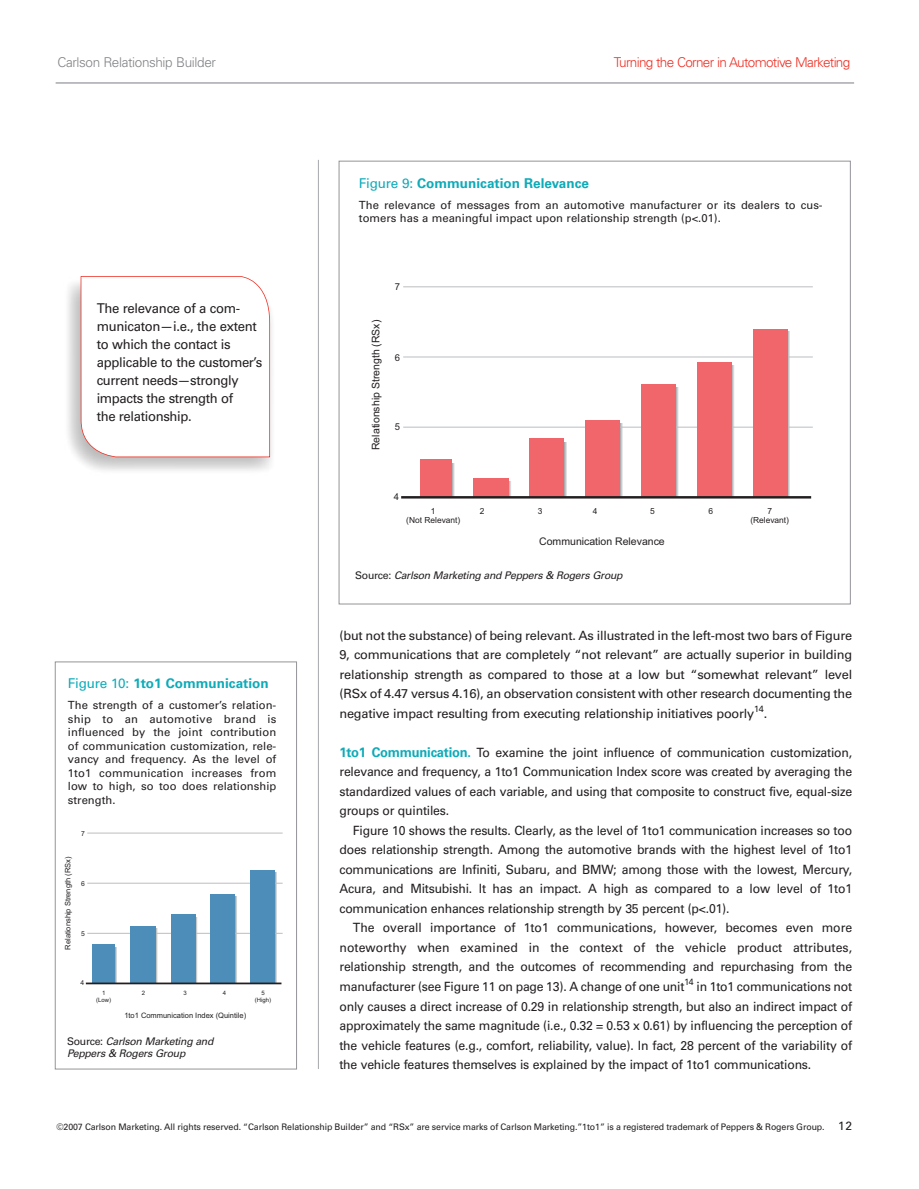
<style>
.page{position:relative;width:919px;height:1189px;background:#fff}
.page>*{position:absolute;margin:0;border:0;box-sizing:border-box;transform-origin:0 0}
.t1{font:13.5px/18px "Univers";letter-spacing:-.02em;color:#231f20}
.t2{font:700 13.5px "Univers";color:#0eabb9}
.t3{font:300 13.5px "Univers";letter-spacing:-.05em;color:#ee2e22}
.t4{font:300 13.5px "Univers";letter-spacing:-.03em;color:#808285}
.t5{font:12.75px/19.5px "Univers";letter-spacing:-.015em;color:#231f20;text-align:justify;scale:.96 1}
.t6{font:12.75px/19.5px "Univers";letter-spacing:-.015em;color:#231f20;text-align:justify}
.t7{font:11.25px/13.5px "Univers";color:#231f20}
.t8{font:italic 10.5px/12px "Univers";color:#231f20}
.t9{font:10.5px "Arial";color:#231f20}
.t10{font:9.45px "Arial";color:#231f20}
.t11{font:9px "Univers";letter-spacing:-.01em;color:#231f20}
.t12{font:9px "Univers";letter-spacing:-.01em;color:#231f20;scale:.96 1}
.t13{font:8.4px/9.4px "Arial";color:#231f20;text-align:center}
.t14{font:7.5px "Arial";color:#231f20}
.t15{font:6.75px "Arial";color:#231f20}
.t16{font:6px/6.8px "Arial";color:#231f20;text-align:center}
.s1{font-weight:400}
.s2{font-style:normal}
.s3{font-weight:700;font-size:13.5px;color:#0eabb9}
.s4{font-size:12px}
</style>
<div class="page">
<hr style="left:56px;top:82px;width:797px;height:2px;background:#a8a9ad">
<hr style="left:318px;top:160px;width:1px;height:908px;background:#a8a9ad">
<hr style="left:403px;top:286px;width:409px;height:1px;background:#bcbdc0">
<hr style="left:403px;top:426px;width:409px;height:1px;background:#bcbdc0">
<hr style="left:403px;top:356px;width:409px;height:1px;background:#bcbdc0">
<div style="left:585px;top:420px;width:34px;height:76px;background:#f1666a"></div>
<div style="left:420px;top:459px;width:31px;height:37px;background:#f1666a"></div>
<div style="left:473px;top:478px;width:35px;height:18px;background:#f1666a"></div>
<div style="left:529px;top:438px;width:35px;height:58px;background:#f1666a"></div>
<div style="left:641px;top:384px;width:34px;height:112px;background:#f1666a"></div>
<div style="left:696px;top:362px;width:35px;height:134px;background:#f1666a"></div>
<div style="left:752px;top:328px;width:34px;height:168px;background:#f1666a"></div>
<hr style="left:401px;top:496px;width:409px;height:2px;background:#231f20">
<div style="left:55px;top:661px;width:242px;height:408px;border:1px solid #939598"></div>
<hr style="left:87px;top:832px;width:195px;height:1px;background:#bcbdc0">
<hr style="left:87px;top:932px;width:195px;height:1px;background:#bcbdc0">
<hr style="left:87px;top:882px;width:195px;height:1px;background:#bcbdc0">
<div style="left:210px;top:894px;width:25px;height:88px;background:#4d8db9"></div>
<div style="left:92px;top:944px;width:23px;height:38px;background:#4d8db9"></div>
<div style="left:130px;top:926px;width:25px;height:56px;background:#4d8db9"></div>
<div style="left:171px;top:914px;width:24px;height:68px;background:#4d8db9"></div>
<div style="left:250px;top:870px;width:25px;height:112px;background:#4d8db9"></div>
<hr style="left:86px;top:982px;width:195px;height:2px;background:#231f20">
<img style="left:68px;top:276px;width:204px;height:195px">
<svg style="left:81px;top:276px;width:189px;height:181px"></svg>
<p class="t4" style="left:57px;top:57px;width:160px">Carlson Relationship Builder</p>
<p class="t3" style="left:613px;top:57px;width:238px">Turning the Corner in Automotive Marketing</p>
<p class="t2" style="left:359px;top:178px;width:231px"><span class="s1">Figure 9:</span> Communication Relevance</p>
<p class="t7" style="left:359px;top:199px;width:465px">The relevance of messages from an automotive manufacturer or its dealers to cus&shy;tomers has a meaningful impact upon relationship strength (p&lt;.01).</p>
<p class="t1" style="left:97px;top:300px;width:167px">The relevance of a com&shy;municaton—i.e., the extent to which the contact is applicable to the customer’s current needs—strongly impacts the strength of<br>the relationship.</p>
<p class="t2" style="left:68px;top:678px;width:202px"><span class="s1">Figure 10:</span> 1to1 Communication</p>
<p class="t7" style="left:68px;top:699px;width:210px;text-align:justify">The strength of a customer’s relation&shy;ship to an automotive brand is influenced by the joint contribution of communication customization, rele&shy;vancy and frequency. As the level of 1to1 communication increases from low to high, so too does relationship strength.</p>
<p class="t14" style="left:65px;top:949px;width:94px;rotate:-90deg">Relationship Strength (RSx)</p>
<p class="t15" style="left:81px;top:830px;width:5px">7</p>
<p class="t15" style="left:81px;top:880px;width:5px">6</p>
<p class="t15" style="left:81px;top:930px;width:5px">5</p>
<p class="t15" style="left:80px;top:980px;width:5px">4</p>
<p class="t16" style="left:96px;top:990px;width:16px">1 (Low)</p>
<p class="t16" style="left:142px;top:990px;width:5px">2</p>
<p class="t16" style="left:183px;top:990px;width:5px">3</p>
<p class="t16" style="left:222px;top:990px;width:5px">4</p>
<p class="t16" style="left:255px;top:990px;width:18px">5 (High)</p>
<p class="t14" style="left:124px;top:1011px;width:123px">1to1 Communication Index (Quintile)</p>
<p class="t8" style="left:67px;top:1035px;width:150px"><span class="s2">S o u r c e :</span> Carlson Marketing and<br>Peppers &amp; Rogers Group</p>
<p class="t9" style="left:372px;top:450px;width:132px;rotate:-90deg">Relationship Strength (RSx)</p>
<p class="t10" style="left:394px;top:283px;width:7px">7</p>
<p class="t10" style="left:394px;top:354px;width:7px">6</p>
<p class="t10" style="left:394px;top:423px;width:7px">5</p>
<p class="t10" style="left:393px;top:493px;width:7px">4</p>
<p class="t13" style="left:406px;top:507px;width:56px">1<br>(Not Relevant)</p>
<p class="t13" style="left:479px;top:507px;width:6px">2</p>
<p class="t13" style="left:537px;top:507px;width:6px">3</p>
<p class="t13" style="left:592px;top:507px;width:6px">4</p>
<p class="t13" style="left:650px;top:507px;width:6px">5</p>
<p class="t13" style="left:708px;top:507px;width:6px">6</p>
<p class="t13" style="left:750px;top:507px;width:40px">7 (Relevant)</p>
<p class="t9" style="left:539px;top:537px;width:127px">Communication Relevance</p>
<p class="t8" style="left:355px;top:569px;width:271px"><span class="s2">S o u r c e :</span> Carlson Marketing and Peppers &amp; Rogers Group</p>
<p class="t6" style="left:339px;top:626px;width:514px">(but not the substance) of being relevant. As illustrated in the left-most two bars of Figure 9, communications that are completely “not relevant” are actually superior in building relationship strength as compared to those at a low but “somewhat relevant” level (RSx of 4.47 versus 4.16), an observation consistent with other research documenting the negative impact resulting from executing relationship initiatives poorly</p>
<p class="t11" style="left:753px;top:705px;width:11px">14</p>
<p class="t6" style="left:763px;top:704px;width:5px">.</p>
<p class="t5" style="left:339px;top:743px;width:535px"><span class="s3">1to1 Communication.</span> To examine the joint influence of communication customization, relevance and frequency, a 1to1 Communication Index score was created by averaging the standardized values of each variable, and using that composite to construct five, equal-size groups or quintiles.</p>
<p class="t5" style="left:339px;top:821px;width:535px;text-indent:13px">Figure 10 shows the results. Clearly, as the level of 1to1 communication increases so too does relationship strength. Among the automotive brands with the highest level of 1to1 communications are Infiniti, Subaru, and BMW; among those with the lowest, Mercury, Acura, and Mitsubishi. It has an impact. A high as compared to a low level of 1to1 communication enhances relationship strength by 35 percent (p&lt;.01).</p>
<p class="t5" style="left:339px;top:919px;width:535px;text-indent:13px">The overall importance of 1to1 communications, however, becomes even more noteworthy when examined in the context of the vehicle product attributes, relationship strength, and the outcomes of recommending and repurchasing from the manufacturer (see Figure 11 on page 13). A change of one unit</p>
<p class="t12" style="left:684px;top:978px;width:11px">14</p>
<p class="t5" style="left:339px;top:977px;width:535px;text-indent:357px">in 1to1 communications not only causes a direct increase of 0.29 in relationship strength, but also an indirect impact of approximately the same magnitude (i.e., 0.32 = 0.53 x 0.61) by influencing the perception of the vehicle features (e.g., comfort, reliability, value). In fact, 28 percent of the variability of the vehicle features themselves is explained by the impact of 1to1 communications.</p>
<p class="t11" style="left:57px;top:1122px;width:796px">©2007 Carlson Marketing. All rights reserved. “Carlson Relationship Builder” and “RSx” are service marks of Carlson Marketing.”1to1” is a registered trademark of Peppers &amp; Rogers Group. <span class="s4">12</span></p>
</div>
